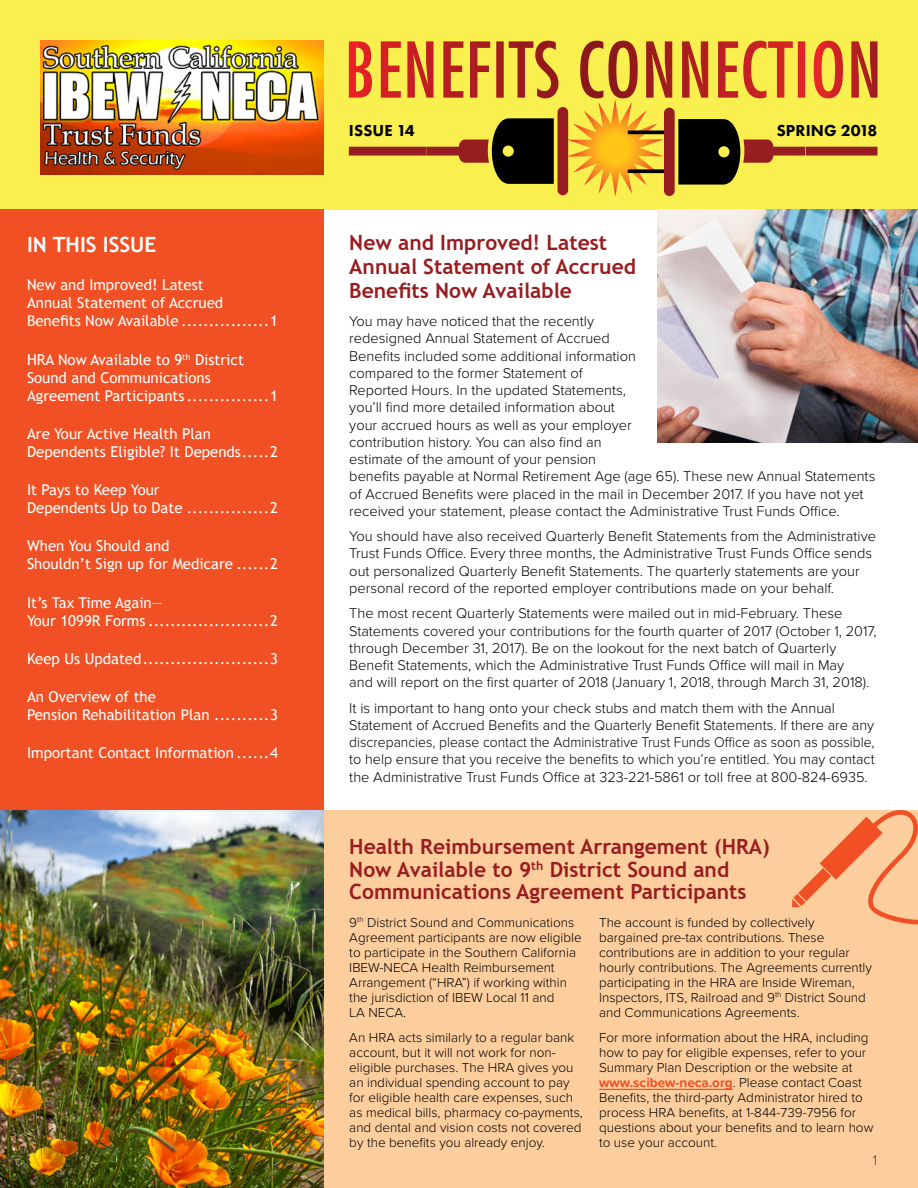
<style>
.page{position:relative;width:918px;height:1188px;background:#fff}
.page>*{position:absolute;margin:0;border:0;box-sizing:border-box;transform-origin:0 0}
.t1{font:700 21px/24px "Trebuchet MS";color:#981d20}
.t2{font:700 21px "Trebuchet MS";color:#fff}
.t3{font:800 16.5px "Futura PT";letter-spacing:.01em;color:#000}
.t4{font:15px/18px "Trebuchet MS";color:#fff}
.t5{font:300 14.7px/17.2px "Proxima Nova";color:#000}
.t6{font:300 14.7px "Proxima Nova";color:#981d20}
.t7{font:300 13.5px/15px "Proxima Nova";color:#000}
.s1{font-weight:700;color:#f05023}
</style>
<div class="page">
<div style="left:323px;top:810px;width:595px;height:378px;background:#fccd9d"></div>
<div style="left:0;top:0;width:918px;height:210px;background:#f9ef4e"></div>
<div style="left:0;top:210px;width:323px;height:600px;background:#f05023"></div>
<img style="left:40px;top:41px;width:283px;height:133px">
<svg style="left:349px;top:41px;width:529px;height:155px"></svg>
<img style="left:0;top:810px;width:323px;height:378px">
<img style="left:658px;top:210px;width:260px;height:233px">
<hr style="left:599px;top:1089px;width:134px;height:1px;background:#f05023">
<svg style="left:792px;top:810px;width:126px;height:115px"></svg>
<h1 class="t2" style="left:27px;top:231px;width:131px">IN THIS ISSUE</h1>
<p class="t4" style="left:27px;top:276px;width:252px">New and Improved! Latest<br>Annual Statement of Accrued<br>Benefits Now Available ................1</p>
<p class="t4" style="left:27px;top:350px;width:252px">HRA Now Available to 9<sup>th</sup> District<br>Sound and Communications<br>Agreement Participants ...............1</p>
<p class="t4" style="left:27px;top:424px;width:252px">Are Your Active Health Plan<br>Dependents Eligible? It Depends.....2</p>
<p class="t4" style="left:27px;top:481px;width:252px">It Pays to Keep Your<br>Dependents Up to Date ...............2</p>
<p class="t4" style="left:27px;top:537px;width:252px">When You Should and<br>Shouldn’t Sign up for Medicare ......2</p>
<p class="t4" style="left:27px;top:593px;width:252px">It’s Tax Time Again—<br>Your 1099R Forms ......................2</p>
<p class="t4" style="left:27px;top:649px;width:252px">Keep Us Updated.......................3</p>
<p class="t4" style="left:27px;top:688px;width:252px">An Overview of the<br>Pension Rehabilitation Plan ..........3</p>
<p class="t4" style="left:27px;top:744px;width:252px">Important Contact Information ......4</p>
<p class="t3" style="left:349px;top:120px;width:67px">ISSUE 14</p>
<p class="t3" style="left:777px;top:120px;width:102px">SPRING 2018</p>
<h1 class="t1" style="left:349px;top:231px;width:288px">New and Improved! Latest<br>Annual Statement of Accrued<br>Benefits Now Available</h1>
<p class="t5" style="left:349px;top:312px;width:528px">You may have noticed that the recently<br>redesigned Annual Statement of Accrued<br>Benefits included some additional information<br>compared to the former Statement of<br>Reported Hours. In the updated Statements,<br>you’ll find more detailed information about<br>your accrued hours as well as your employer<br>contribution history. You can also find an<br>estimate of the amount of your pension<br>benefits payable at Normal Retirement Age (age 65). These new Annual Statements of Accrued Benefits were placed in the mail in December 2017. If you have not yet received your statement, please contact the Administrative Trust Funds Office.</p>
<p class="t5" style="left:349px;top:527px;width:528px">You should have also received Quarterly Benefit Statements from the Administrative Trust Funds Office. Every three months, the Administrative Trust Funds Office sends out personalized Quarterly Benefit Statements. The quarterly statements are your personal record of the reported employer contributions made on your behalf.</p>
<p class="t5" style="left:349px;top:604px;width:529px">The most recent Quarterly Statements were mailed out in mid-February. These Statements covered your contributions for the fourth quarter of 2017 (October 1, 2017, through December 31, 2017). Be on the lookout for the next batch of Quarterly Benefit Statements, which the Administrative Trust Funds Office will mail in May<br>and will report on the first quarter of 2018 (January 1, 2018, through March 31, 2018).</p>
<p class="t5" style="left:349px;top:698px;width:527px">It is important to hang onto your check stubs and match them with the Annual Statement of Accrued Benefits and the Quarterly Benefit Statements. If there are any discrepancies, please contact the Administrative Trust Funds Office as soon as possible, to help ensure that you receive the benefits to which you’re entitled. You may contact the Administrative Trust Funds Office at 323-221-5861 or toll free at 800-824-6935.</p>
<h1 class="t1" style="left:349px;top:836px;width:422px;line-height:22.5px">Health Reimbursement Arrangement (HRA)<br>Now Available to 9<sup>th</sup> District Sound and<br>Communications Agreement Participants</h1>
<p class="t7" style="left:349px;top:914px;width:234px">9<sup>th</sup> District Sound and Communications Agreement participants are now eligible to participate in the Southern California IBEW-NECA Health Reimbursement Arrangement (“HRA”) if working within the jurisdiction of IBEW Local 11 and<br>LA NECA.</p>
<p class="t7" style="left:349px;top:1030px;width:235px">An HRA acts similarly to a regular bank account, but it will not work for non&shy;eligible purchases. The HRA gives you an individual spending account to pay for eligible health care expenses, such as medical bills, pharmacy co-payments, and dental and vision costs not covered by the benefits you already enjoy.</p>
<p class="t7" style="left:599px;top:914px;width:274px">The account is funded by collectively bargained pre-tax contributions. These contributions are in addition to your regular hourly contributions. The Agreements currently participating in the HRA are Inside Wireman, Inspectors, ITS, Railroad and 9<sup>th</sup> District Sound and Communications Agreements.</p>
<p class="t7" style="left:599px;top:1030px;width:276px">For more information about the HRA, including how to pay for eligible expenses, refer to your Summary Plan Description or the website at <span class="s1">www.scibew-neca.org</span>. Please contact Coast Benefits, the third-party Administrator hired to process HRA benefits, at 1-844-739-7956 for questions about your benefits and to learn how to use your account.</p>
<p class="t6" style="left:873px;top:1149px;width:6px">1</p>
</div>
